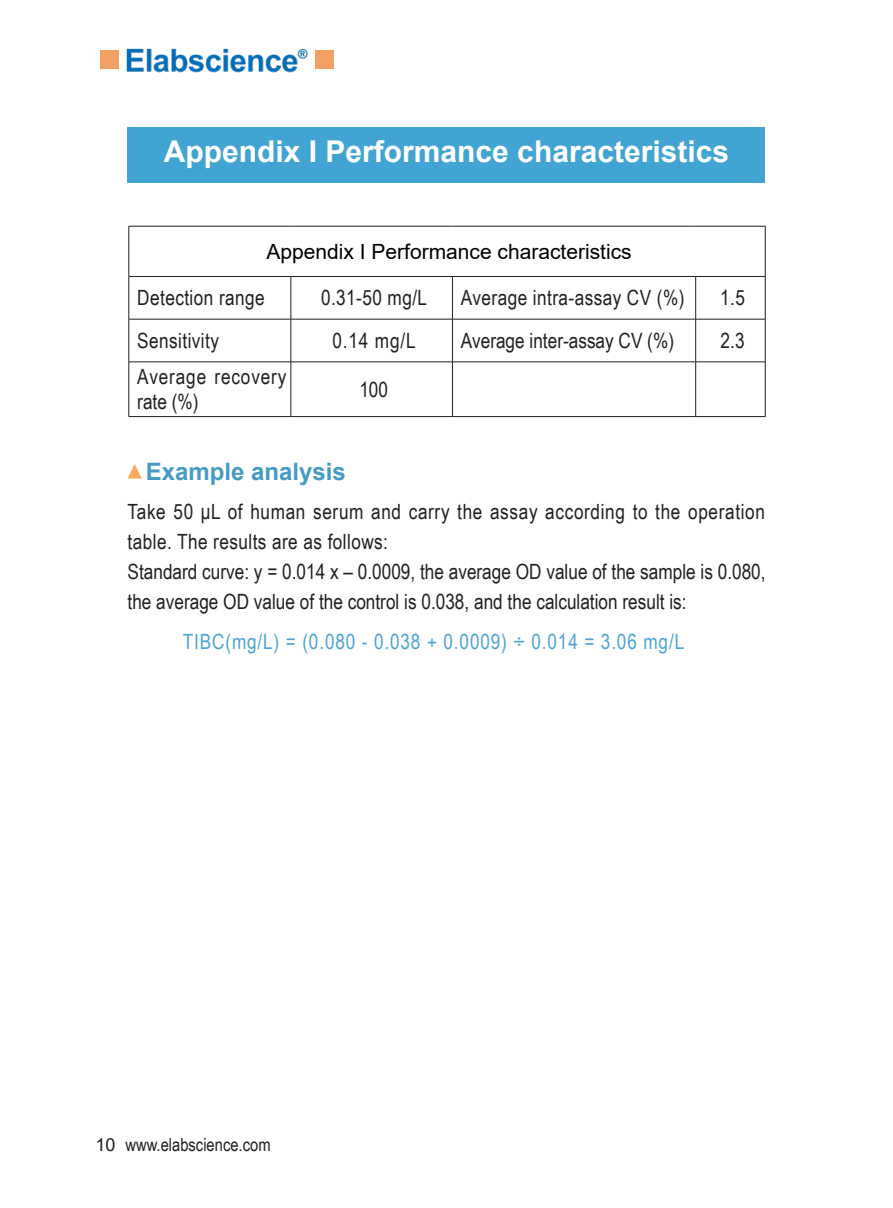
<style>
.page{position:relative;width:893px;height:1208px;background:#fff}
.page>*{position:absolute;margin:0;border:0;box-sizing:border-box;transform-origin:0 0}
.t1{font:700 30px "Arial";color:#fff}
.t2{font:700 24px "Arial";color:#469bc3}
.t3{font:21px/30px "Arial Narrow";letter-spacing:.02em;color:#231f20}
.t4{font:21px/30px "Arial Narrow";color:#231f20}
.t5{font:21px "Arial Narrow";letter-spacing:.04em;color:#4ba4d4}
.t6{font:21px "Arial";color:#000}
.t7{font:21px/25.2px "Arial Narrow";letter-spacing:.04em;color:#231f20}
.t8{font:18px "Arial Narrow";color:#231f20}
.s1{font-family:"Arial"}
</style>
<div class="page">
<img style="left:126px;top:48px;width:182px;height:25px">
<div style="left:315px;top:51px;width:18px;height:18px;background:#f2a064"></div>
<div style="left:101px;top:51px;width:18px;height:18px;background:#f2a064"></div>
<div style="left:128px;top:127px;width:637px;height:56px;background:#41a4d2"></div>
<hr style="left:129px;top:361px;width:162px;height:1px;background:#231f20">
<hr style="left:291px;top:361px;width:161px;height:1px;background:#231f20">
<hr style="left:452px;top:361px;width:244px;height:1px;background:#231f20">
<hr style="left:696px;top:361px;width:69px;height:1px;background:#231f20">
<hr style="left:129px;top:416px;width:162px;height:1px;background:#231f20">
<hr style="left:291px;top:416px;width:161px;height:1px;background:#231f20">
<hr style="left:452px;top:416px;width:244px;height:1px;background:#231f20">
<hr style="left:696px;top:416px;width:69px;height:1px;background:#231f20">
<hr style="left:129px;top:226px;width:162px;height:1px;background:#231f20">
<hr style="left:128px;top:226px;width:1px;height:50px;background:#231f20">
<hr style="left:291px;top:226px;width:161px;height:1px;background:#231f20">
<hr style="left:452px;top:226px;width:244px;height:1px;background:#231f20">
<hr style="left:696px;top:226px;width:69px;height:1px;background:#231f20">
<hr style="left:129px;top:276px;width:162px;height:1px;background:#231f20">
<hr style="left:128px;top:277px;width:1px;height:42px;background:#231f20">
<hr style="left:129px;top:319px;width:162px;height:1px;background:#231f20">
<hr style="left:128px;top:319px;width:1px;height:43px;background:#231f20">
<hr style="left:128px;top:362px;width:1px;height:54px;background:#231f20">
<hr style="left:765px;top:226px;width:1px;height:50px;background:#231f20">
<hr style="left:291px;top:276px;width:161px;height:1px;background:#231f20">
<hr style="left:290px;top:277px;width:1px;height:42px;background:#231f20">
<hr style="left:452px;top:276px;width:244px;height:1px;background:#231f20">
<hr style="left:452px;top:277px;width:1px;height:42px;background:#231f20">
<hr style="left:696px;top:276px;width:69px;height:1px;background:#231f20">
<hr style="left:695px;top:277px;width:1px;height:42px;background:#231f20">
<hr style="left:765px;top:277px;width:1px;height:42px;background:#231f20">
<hr style="left:291px;top:319px;width:161px;height:1px;background:#231f20">
<hr style="left:290px;top:319px;width:1px;height:43px;background:#231f20">
<hr style="left:452px;top:319px;width:244px;height:1px;background:#231f20">
<hr style="left:452px;top:319px;width:1px;height:43px;background:#231f20">
<hr style="left:696px;top:319px;width:69px;height:1px;background:#231f20">
<hr style="left:695px;top:319px;width:1px;height:43px;background:#231f20">
<hr style="left:765px;top:319px;width:1px;height:43px;background:#231f20">
<hr style="left:290px;top:362px;width:1px;height:54px;background:#231f20">
<hr style="left:452px;top:362px;width:1px;height:54px;background:#231f20">
<hr style="left:695px;top:362px;width:1px;height:54px;background:#231f20">
<hr style="left:765px;top:362px;width:1px;height:54px;background:#231f20">
<svg style="left:128px;top:464px;width:14px;height:14px"></svg>
<p class="t1" style="left:164px;top:130px;width:567px">Appendix I Performance characteristics</p>
<p class="t6" style="left:266px;top:237px;width:367px">Appendix I Performance characteristics</p>
<p class="t3" style="left:137px;top:282px;width:129px">Detection range</p>
<p class="t3" style="left:321px;top:282px;width:108px">0.31-50 mg/L</p>
<p class="t3" style="left:461px;top:282px;width:225px">Average intra-assay CV (%)</p>
<p class="t3" style="left:720px;top:282px;width:26px">1.5</p>
<p class="t3" style="left:137px;top:325px;width:83px">Sensitivity</p>
<p class="t3" style="left:332px;top:325px;width:85px">0.14 mg/L</p>
<p class="t4" style="left:461px;top:325px;width:215px">Average inter-assay CV (%)</p>
<p class="t3" style="left:721px;top:325px;width:25px">2.3</p>
<p class="t7" style="left:137px;top:363px;width:151px">Average recovery rate (%)</p>
<p class="t3" style="left:359px;top:373px;width:30px">100</p>
<p class="t2" style="left:146px;top:454px;width:202px">Example analysis</p>
<p class="t3" style="left:128px;top:495px;width:639px">Take 50 μL of human serum and carry the assay according to the operation table. The results are as follows:</p>
<p class="t4" style="left:128px;top:555px;width:640px">Standard curve: y = 0.014 x – 0.0009, the average OD value of the sample is 0.080, the average OD value of the control is 0.038, and the calculation result is:</p>
<p class="t5" style="left:183px;top:626px;width:503px">TIBC(mg/L) = (0.080 - 0.038 + 0.0009) ÷ 0.014 = 3.06 mg/L</p>
<p class="t8" style="left:96px;top:1131px;width:177px"><span class="s1">10</span> www.elabscience.com</p>
</div>
